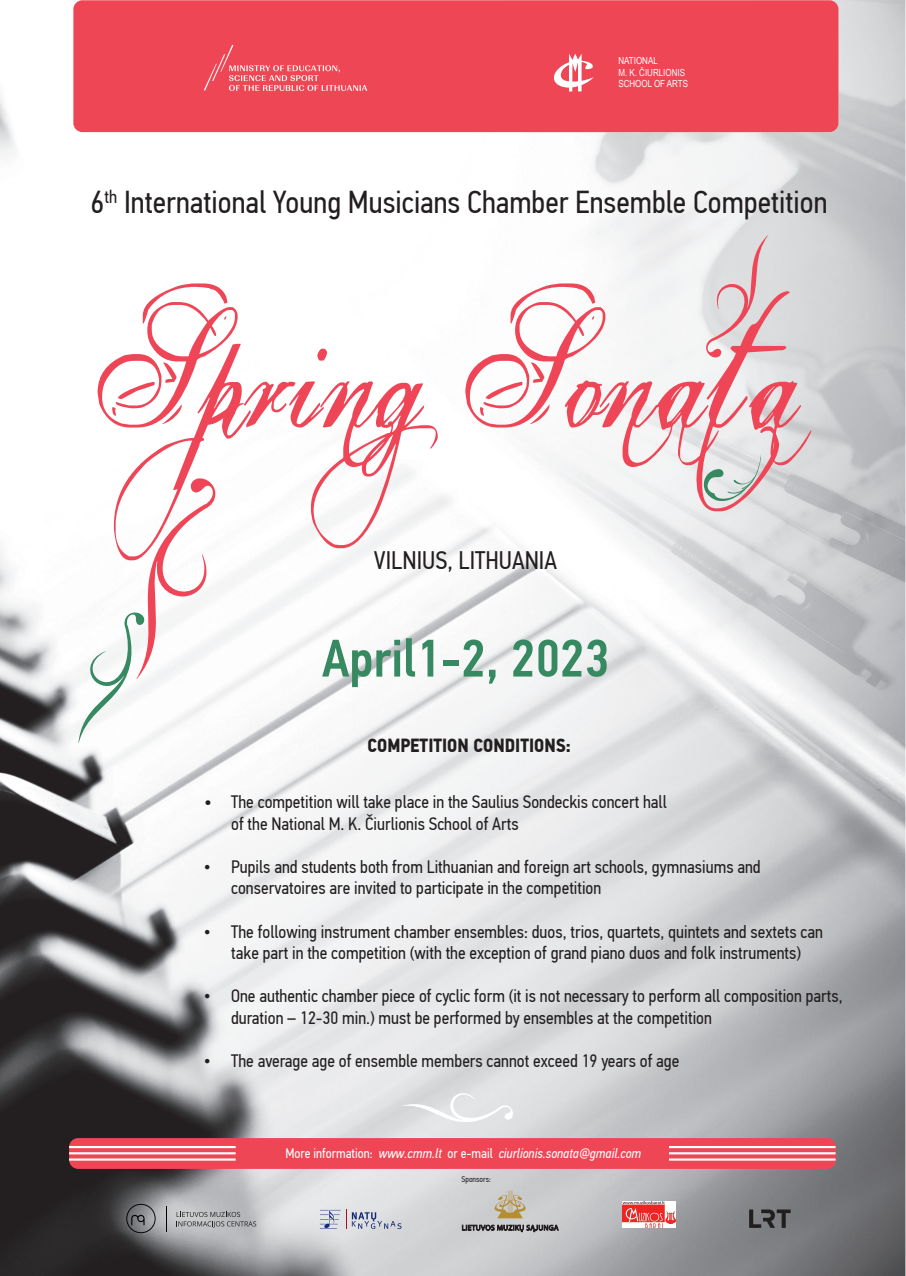
<style>
.page{position:relative;width:906px;height:1276px;background:#fff}
.page>*{position:absolute;margin:0;border:0;box-sizing:border-box;transform-origin:0 0}
.t1{font:500 52.8px "PF Din Text Cond Pro";color:#378962}
.t2{font:31.72px "PF Din Text Cond Pro";color:#231f20}
.t3{font:25.35px "PF Din Text Cond Pro";color:#231f20}
.t4{font:700 19.05px "PF Din Text Cond Pro";color:#231f20}
.t5{font:18px/21.6px "PF Din Text Cond Pro";color:#231f20}
.t6{font:italic 13.73px "PF Din Text Cond Pro";color:#fff}
.t7{font:9.75px/11.7px "Arial Narrow";color:#fff}
.t8{font:8.25px "PF Din Text Cond Pro";color:#231f20}
.s1{font-size:19.05px}
.s2{font-family:"Times New Roman"}
.s3{font-style:normal}
</style>
<div class="page">
<img style="left:0;top:0;width:905px;height:1276px">
<div style="left:73px;top:0;width:765px;height:132px;background:#ef4656;border-radius:9px"></div>
<svg style="left:554px;top:54px;width:39px;height:37px"></svg>
<img style="left:204px;top:44px;width:164px;height:47px">
<div style="left:69px;top:1138px;width:767px;height:31px;background:#ef4656;border-radius:9px"></div>
<hr style="left:669px;top:1146px;width:166px;height:2px;background:#fff">
<hr style="left:669px;top:1152px;width:166px;height:2px;background:#fff">
<hr style="left:669px;top:1158px;width:166px;height:2px;background:#fff">
<hr style="left:69px;top:1146px;width:167px;height:2px;background:#fff">
<hr style="left:69px;top:1152px;width:167px;height:2px;background:#fff">
<hr style="left:69px;top:1158px;width:167px;height:2px;background:#fff">
<svg style="left:402px;top:1081px;width:112px;height:44px;background:#e1e2e3"></svg>
<svg style="left:98px;top:283px;width:713px;height:277px"></svg>
<svg style="left:706px;top:235px;width:62px;height:123px;background:#e2c5ca"></svg>
<svg style="left:72px;top:477px;width:147px;height:266px"></svg>
<svg style="left:704px;top:450px;width:56px;height:50px;background:#d0d2d0"></svg>
<svg style="left:126px;top:1203px;width:30px;height:30px"></svg>
<svg style="left:176px;top:1212px;width:80px;height:15px"></svg>
<svg style="left:166px;top:1206px;width:1px;height:25px"></svg>
<svg style="left:462px;top:1190px;width:96px;height:42px;background:#b9b6b0"></svg>
<img style="left:623px;top:1201px;width:53px;height:27px">
<svg style="left:320px;top:1210px;width:26px;height:19px"></svg>
<svg style="left:352px;top:1212px;width:49px;height:17px"></svg>
<svg style="left:749px;top:1209px;width:41px;height:19px"></svg>
<p class="t7" style="left:618px;top:54px;width:71px">NATIONAL<br>M. K. ČIURLIONIS<br>SCHOOL OF ARTS</p>
<h2 class="t2" style="left:91px;top:184px;width:738px">6<sup>th</sup> International Young Musicians Chamber Ensemble Competition</h2>
<h3 class="t3" style="left:374px;top:545px;width:185px">VILNIUS, LITHUANIA</h3>
<h1 class="t1" style="left:322px;top:627px;width:289px">April1-2, 2023</h1>
<p class="t4" style="left:367px;top:734px;width:205px">COMPETITION CONDITIONS:</p>
<p class="t5" style="left:231px;top:791px;width:437px;text-indent:-27px"><span class="s1">•</span> The competition will take place in the Saulius Sondeckis concert hall of the National M. K. Čiurlionis School of Arts</p>
<p class="t5" style="left:231px;top:856px;width:531px;text-indent:-27px"><span class="s2">•</span> Pupils and students both from Lithuanian and foreign art schools, gymnasiums and conservatoires are invited to participate in the competition</p>
<p class="t5" style="left:204px;top:920px;width:620px;text-align:center"><span class="s2">•</span> The following instrument chamber ensembles: duos, trios, quartets, quintets and sextets can take part in the competition (with the exception of grand piano duos and folk instruments)</p>
<p class="t5" style="left:231px;top:985px;width:613px;text-indent:-27px"><span class="s2">•</span> One authentic chamber piece of cyclic form (it is not necessary to perform all composition parts, duration – 12-30 min.) must be performed by ensembles at the competition</p>
<p class="t5" style="left:204px;top:1050px;width:477px"><span class="s2">•</span> The average age of ensemble members cannot exceed 19 years of age</p>
<p class="t6" style="left:285px;top:1145px;width:357px"><span class="s3">More information:</span> www.cmm.lt <span class="s3">or e-mail</span> ciurlionis.sonata@gmail.com</p>
<p class="t8" style="left:461px;top:1174px;width:31px">Sponsors:</p>
</div>
